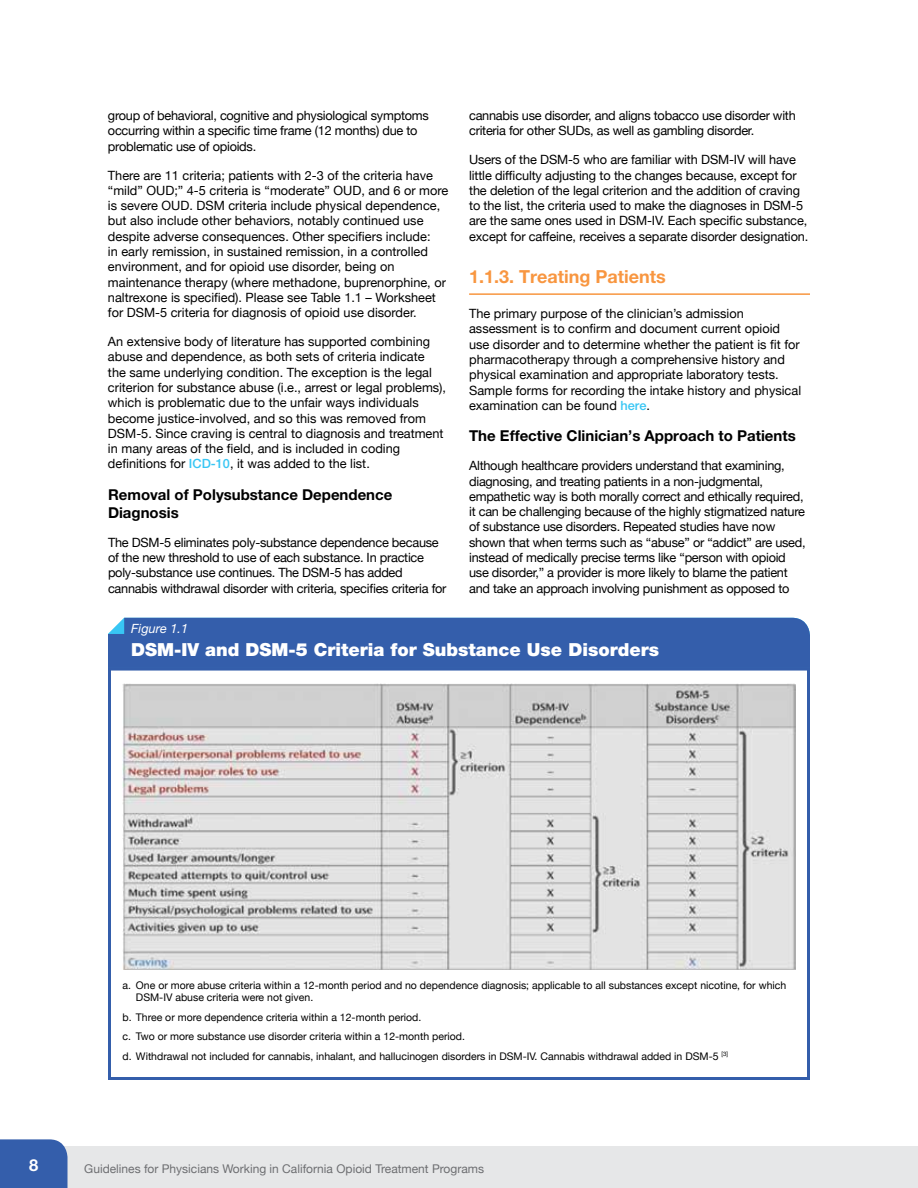
<style>
.page{position:relative;width:918px;height:1188px;background:#fff}
.page>*{position:absolute;margin:0;border:0;box-sizing:border-box;transform-origin:0 0}
.t1{font:900 18px "Helvetica Neue";color:#fff}
.t2{font:700 18px "Helvetica Neue CE";color:#f89640}
.t3{font:700 16.5px "Helvetica Neue CE";color:#fff}
.t4{font:700 15px/18px "Helvetica Neue CE";color:#000}
.t5{font:12.75px/15.3px "Helvetica Neue";letter-spacing:-.01em;color:#000}
.t6{font:italic 12.75px "Helvetica Neue";color:#fff}
.t7{font:12px "Helvetica Neue";color:#6d6e71}
.t8{font:10.5px/19.4px "Helvetica Neue";color:#000}
.s1{font-weight:500;color:#38c6f4}
</style>
<div class="page">
<div style="left:0;top:1146px;width:918px;height:42px;background:#e6e7e8"></div>
<div style="left:0;top:1139px;width:68px;height:49px;background:#345eab"></div>
<hr style="left:469px;top:293px;width:341px;height:2px;background:#f89640">
<img style="left:122px;top:684px;width:674px;height:285px">
<div style="left:108px;top:618px;width:702px;height:50px;background:#345eab"></div>
<div style="left:108px;top:668px;width:702px;height:412px;border:3px solid #345eab"></div>
<p class="t5" style="left:108px;top:109px;width:322px">group of behavioral, cognitive and physiological symptoms occurring within a specific time frame (12 months) due to problematic use of opioids.</p>
<p class="t5" style="left:108px;top:168px;width:342px">There are 11 criteria; patients with 2-3 of the criteria have “mild” OUD;” 4-5 criteria is “moderate” OUD, and 6 or more is severe OUD. DSM criteria include physical dependence, but also include other behaviors, notably continued use despite adverse consequences. Other specifiers include:<br>in early remission, in sustained remission, in a controlled environment, and for opioid use disorder, being on maintenance therapy (where methadone, buprenorphine, or naltrexone is specified). Please see Table 1.1 – Worksheet for DSM-5 criteria for diagnosis of opioid use disorder.</p>
<p class="t5" style="left:108px;top:335px;width:340px">An extensive body of literature has supported combining abuse and dependence, as both sets of criteria indicate<br>the same underlying condition. The exception is the legal criterion for substance abuse (i.e., arrest or legal problems), which is problematic due to the unfair ways individuals become justice-involved, and so this was removed from DSM-5. Since craving is central to diagnosis and treatment in many areas of the field, and is included in coding definitions for <span class="s1">ICD-10</span>, it was added to the list.</p>
<p class="t4" style="left:108px;top:486px;width:286px">Removal of Polysubstance Dependence<br>Diagnosis</p>
<p class="t5" style="left:108px;top:535px;width:340px">The DSM-5 eliminates poly-substance dependence because of the new threshold to use of each substance. In practice poly-substance use continues. The DSM-5 has added cannabis withdrawal disorder with criteria, specifies criteria for</p>
<p class="t6" style="left:131px;top:620px;width:58px">Figure 1.1</p>
<p class="t5" style="left:469px;top:109px;width:328px">cannabis use disorder, and aligns tobacco use disorder with criteria for other SUDs, as well as gambling disorder.</p>
<p class="t5" style="left:469px;top:153px;width:341px">Users of the DSM-5 who are familiar with DSM-IV will have little difficulty adjusting to the changes because, except for the deletion of the legal criterion and the addition of craving to the list, the criteria used to make the diagnoses in DSM-5 are the same ones used in DSM-IV. Each specific substance, except for caffeine, receives a separate disorder designation.</p>
<h1 class="t2" style="left:469px;top:265px;width:198px">1.1.3. Treating Patients</h1>
<p class="t5" style="left:469px;top:307px;width:334px">The primary purpose of the clinician’s admission assessment is to confirm and document current opioid use disorder and to determine whether the patient is fit for pharmacotherapy through a comprehensive history and physical examination and appropriate laboratory tests.<br>Sample forms for recording the intake history and physical examination can be found <span class="s1">here</span>.</p>
<p class="t4" style="left:469px;top:427px;width:328px">The Effective Clinician’s Approach to Patients</p>
<p class="t5" style="left:469px;top:459px;width:338px">Although healthcare providers understand that examining, diagnosing, and treating patients in a non-judgmental, empathetic way is both morally correct and ethically required, it can be challenging because of the highly stigmatized nature of substance use disorders. Repeated studies have now shown that when terms such as “abuse” or “addict” are used, instead of medically precise terms like “person with opioid use disorder,” a provider is more likely to blame the patient and take an approach involving punishment as opposed to</p>
<h1 class="t1" style="left:131px;top:639px;width:15px">DSM</h1>
<h1 class="t1" style="left:174px;top:639px;width:86px">-IV and DSM</h1>
<h1 class="t1" style="left:289px;top:639px;width:372px">-5 Criteria for Substance Use Disorders</h1>
<p class="t8" style="left:136px;top:979px;width:652px;line-height:12.6px;text-indent:-14px">a. One or more abuse criteria within a 12-month period and no dependence diagnosis; applicable to all substances except nicotine, for which<br>DSM-IV abuse criteria were not given.</p>
<p class="t8" style="left:122px;top:1008px;width:607px">b. Three or more dependence criteria within a 12-month period.<br>c. Two or more substance use disorder criteria within a 12-month period.<br>d. Withdrawal not included for cannabis, inhalant, and hallucinogen disorders in DSM-IV. Cannabis withdrawal added in DSM-5 <sup>[3]</sup></p>
<p class="t3" style="left:29px;top:1155px;width:11px">8</p>
<p class="t7" style="left:84px;top:1160px;width:401px">Guidelines for Physicians Working in California Opioid Treatment Programs</p>
</div>
